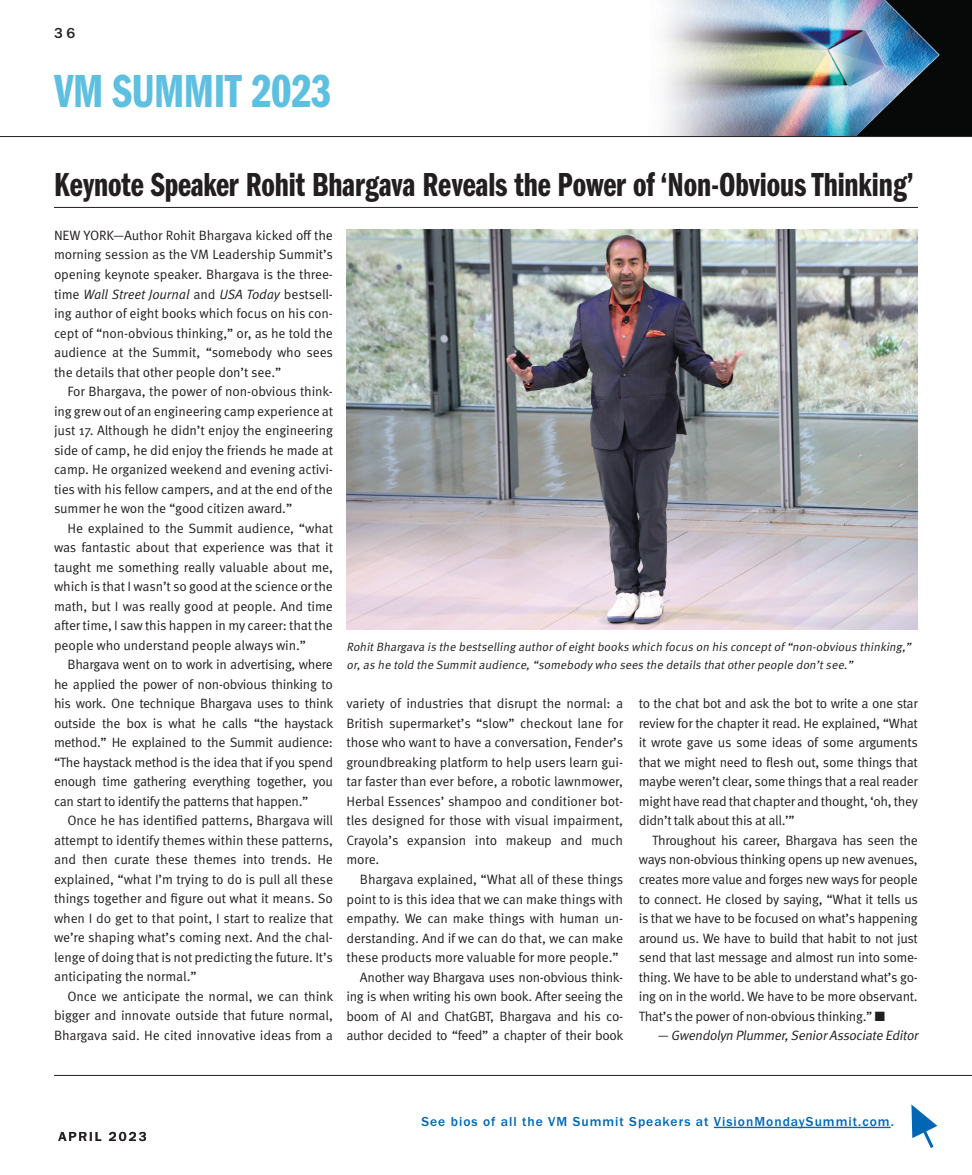
<style>
.page{position:relative;width:972px;height:1175px;background:#fff}
.page>*{position:absolute;margin:0;border:0;box-sizing:border-box;transform-origin:0 0}
.t1{font:48px "Franklin Gothic LT Pro Dm Cm";letter-spacing:-.01em;color:#5dc0e1}
.Blue_Tint_Box_Head_2{font:34.5px "Franklin Gothic LT Pro Dm Cm";letter-spacing:-.005em;color:#231f20}
.CATEGORY{font:500 15px "Franklin Gothic URW";color:#231f20}
.t2{font:13.5px/19.5px "Meta Pro Norm";letter-spacing:-.015em;color:#231f20;text-align:justify}
.Promo_Text{font:500 13.5px "Franklin Gothic URW";letter-spacing:.075em;color:#0166b3}
.t3{font:italic 13.5px "Meta Pro Norm";color:#231f20}
.CATEGORY-2{font:500 13.5px "Franklin Gothic URW";letter-spacing:.15em;color:#231f20}
.t4{font:italic 12px/18px "Meta Pro Norm";color:#231f20}
.s1{font-family:"Meta Pro Norm Ita"}
</style>
<div class="page">
<hr style="left:54px;top:1075px;width:918px;height:1px;background:#231f20">
<hr style="left:0;top:136px;width:972px;height:1px;background:#231f20">
<hr style="left:54px;top:207px;width:864px;height:1px;background:#231f20">
<img style="left:346px;top:230px;width:572px;height:399px">
<img style="left:664px;top:0;width:308px;height:136px">
<hr style="left:714px;top:1126px;width:177px;height:2px;background:#0166b3">
<svg style="left:911px;top:1104px;width:26px;height:44px"></svg>
<p class="CATEGORY" style="left:54px;top:24px;width:23px">36</p>
<p class="t1" style="left:54px;top:65px;width:279px">VM SUMMIT 2023</p>
<p class="Blue_Tint_Box_Head_2" style="left:54px;top:165px;width:862px">Keynote Speaker Rohit Bhargava Reveals the Power of ‘Non-Obvious Thinking’</p>
<p class="t2" style="left:54px;top:225px;width:281px">NEW YORK—Author Rohit Bhargava kicked off the morning session as the VM Leadership Summit’s opening keynote speaker. Bhargava is the three&shy;time <span class="s1">Wall Street Journal</span> and <span class="s1">USA Today</span> bestsell&shy;ing author of eight books which focus on his con&shy;cept of “non-obvious thinking,” or, as he told the audience at the Summit, “somebody who sees the details that other people don’t see.”</p>
<p class="t2" style="left:54px;top:381px;width:281px;text-indent:14px">For Bhargava, the power of non-obvious think&shy;ing grew out of an engineering camp experience at just 17. Although he didn’t enjoy the engineering side of camp, he did enjoy the friends he made at camp. He organized weekend and evening activi&shy;ties with his fellow campers, and at the end of the summer he won the “good citizen award.”</p>
<p class="t2" style="left:54px;top:517px;width:281px;text-indent:14px">He explained to the Summit audience, “what was fantastic about that experience was that it taught me something really valuable about me, which is that I wasn’t so good at the science or the math, but I was really good at people. And time after time, I saw this happen in my career: that the people who understand people always win.”</p>
<p class="t2" style="left:54px;top:654px;width:281px;text-indent:14px">Bhargava went on to work in advertising, where he applied the power of non-obvious thinking to his work. One technique Bhargava uses to think outside the box is what he calls “the haystack method.” He explained to the Summit audience: “The haystack method is the idea that if you spend enough time gathering everything together, you can start to identify the patterns that happen.”</p>
<p class="t2" style="left:54px;top:810px;width:281px;text-indent:14px">Once he has identified patterns, Bhargava will attempt to identify themes within these patterns, and then curate these themes into trends. He explained, “what I’m trying to do is pull all these things together and figure out what it means. So when I do get to that point, I start to realize that we’re shaping what’s coming next. And the chal&shy;lenge of doing that is not predicting the future. It’s anticipating the normal.”</p>
<p class="t2" style="left:54px;top:985px;width:281px;text-indent:14px">Once we anticipate the normal, we can think bigger and innovate outside that future normal, Bhargava said. He cited innovative ideas from a</p>
<p class="t4" style="left:346px;top:636px;width:569px">RohitBhargava isthe bestselling authorofeightbookswhich focuson hisconceptof“non-obviousthinking,” or,ashe told the Summitaudience,“somebodywho seesthe detailsthatotherpeople don’tsee.”</p>
<p class="t2" style="left:639px;top:693px;width:281px">to the chat bot and ask the bot to write a one star review for the chapter it read. He explained, “What it wrote gave us some ideas of some arguments that we might need to flesh out, some things that maybe weren’t clear, some things that a real reader might have read that chapter and thought, ‘oh, they didn’t talk about this at all.’”</p>
<p class="t2" style="left:639px;top:829px;width:281px;text-indent:14px">Throughout his career, Bhargava has seen the ways non-obvious thinking opens up new avenues, creates more value and forges new ways for people to connect. He closed by saying, “What it tells us is that we have to be focused on what’s happening around us. We have to build that habit to not just send that last message and almost run into some&shy;thing. We have to be able to understand what’s go&shy;ing on in the world. We have to be more observant.<br>That’s the power of non-obvious thinking.” ■</p>
<p class="t3" style="left:657px;top:1025px;width:266px">— Gwendolyn Plummer,SeniorAssociateEditor</p>
<p class="t2" style="left:346px;top:693px;width:278px">variety of industries that disrupt the normal: a British supermarket’s “slow” checkout lane for those who want to have a conversation, Fender’s groundbreaking platform to help users learn gui&shy;tar faster than ever before, a robotic lawnmower, Herbal Essences’ shampoo and conditioner bot&shy;tles designed for those with visual impairment, Crayola’s expansion into makeup and much more.</p>
<p class="t2" style="left:346px;top:868px;width:278px;text-indent:14px">Bhargava explained, “What all of these things point to is this idea that we can make things with empathy. We can make things with human un&shy;derstanding. And if we can do that, we can make these products more valuable for more people.”</p>
<p class="t2" style="left:346px;top:966px;width:279px;text-indent:14px">Another way Bhargava uses non-obvious think&shy;ing is when writing his own book. After seeing the boom of AI and ChatGBT, Bhargava and his co&shy;author decided to “feed” a chapter of their book</p>
<p class="CATEGORY-2" style="left:58px;top:1128px;width:90px">APRIL 2023</p>
<p class="Promo_Text" style="left:421px;top:1113px;width:474px">See bios of all the VM Summit Speakers at VisionMondaySummit.com.</p>
</div>
